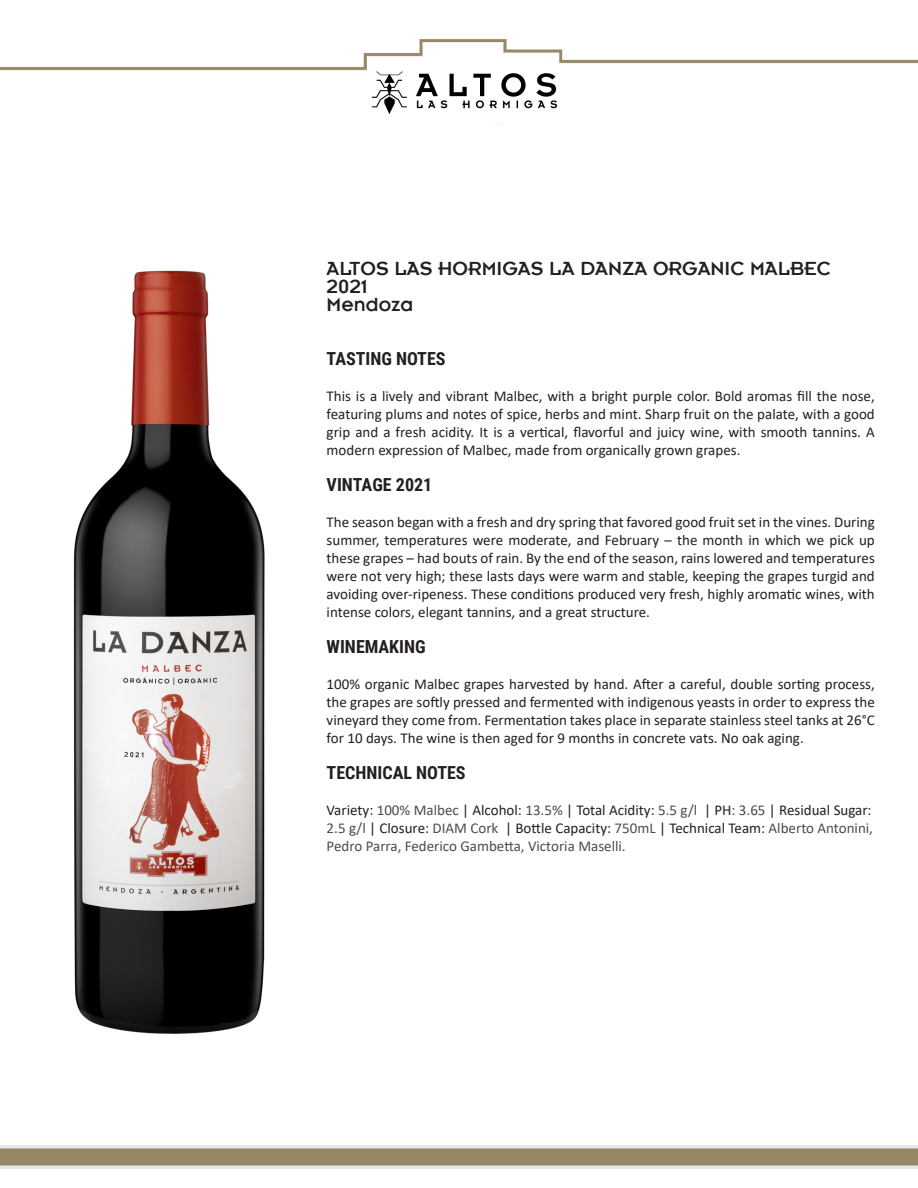
<style>
.page{position:relative;width:918px;height:1188px;background:#fff}
.page>*{position:absolute;margin:0;border:0;box-sizing:border-box;transform-origin:0 0}
.t1{font:21px/18px "Insignia LT";color:#231f20}
.Text{font:700 18px "Roboto Condensed";color:#231f20}
.Text-2{font:15px/18px "Calibri";color:#231f20;text-align:justify}
.Text-3{font:15px/18px "Calibri";color:#4b4c4d;text-align:justify}
.s1{color:#231f20}
</style>
<div class="page">
<img style="left:73px;top:270px;width:192px;height:764px">
<svg style="left:0;top:1145px;width:918px;height:24px;background:#dcdbd9"></svg>
<div style="left:0;top:1149px;width:918px;height:16px;background:#948865"></div>
<img style="left:0;top:39px;width:918px;height:85px">
<p class="t1" style="left:327px;top:259px;width:506px">ALTOS LAS HORMIGAS LA DANZA ORGANIC MALBEC<br>2021<br>Mendoza</p>
<p class="Text" style="left:327px;top:346px;width:120px">TASTING NOTES</p>
<p class="Text-2" style="left:327px;top:386px;width:550px">This is a lively and vibrant Malbec, with a bright purple color. Bold aromas fill the nose, featuring plums and notes of spice, herbs and mint. Sharp fruit on the palate, with a good grip and a fresh acidity. It is a vertical, flavorful and juicy wine, with smooth tannins. A modern expression of Malbec, made from organically grown grapes.</p>
<p class="Text" style="left:327px;top:472px;width:107px">VINTAGE 2021</p>
<p class="Text-2" style="left:327px;top:512px;width:550px">The season began with a fresh and dry spring that favored good fruit set in the vines. During summer, temperatures were moderate, and February – the month in which we pick up these grapes – had bouts of rain. By the end of the season, rains lowered and temperatures were not very high; these lasts days were warm and stable, keeping the grapes turgid and avoiding over-ripeness. These conditions produced very fresh, highly aromatic wines, with intense colors, elegant tannins, and a great structure.</p>
<p class="Text" style="left:327px;top:634px;width:100px">WINEMAKING</p>
<p class="Text-2" style="left:327px;top:674px;width:550px">100% organic Malbec grapes harvested by hand. After a careful, double sorting process, the grapes are softly pressed and fermented with indigenous yeasts in order to express the vineyard they come from. Fermentation takes place in separate stainless steel tanks at 26°C for 10 days. The wine is then aged for 9 months in concrete vats. No oak aging.</p>
<p class="Text" style="left:327px;top:760px;width:141px">TECHNICAL NOTES</p>
<p class="Text-3" style="left:327px;top:800px;width:548px"><span class="s1">Variety:</span> 100% Malbec <span class="s1">| Alcohol:</span> 13.5% <span class="s1">| Total Acidity:</span> 5.5 g/l <span class="s1">| PH</span>: 3.65 <span class="s1">| Residual Sugar:<br></span>2.5 g/l <span class="s1">| Closure:</span> DIAM Cork <span class="s1">| Bottle Capacity:</span> 750mL <span class="s1">| Technical Team:</span> Alberto Antonini, Pedro Parra, Federico Gambetta, Victoria Maselli.</p>
</div>
